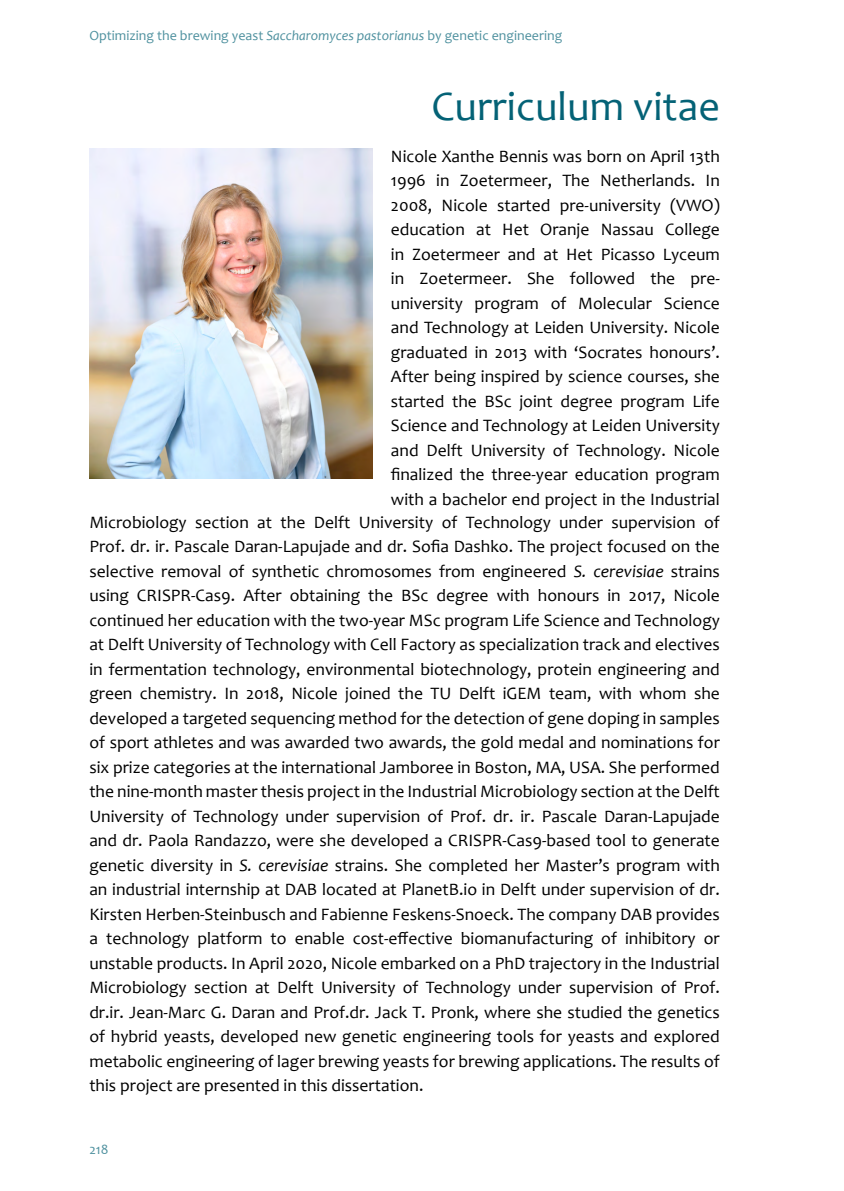
<style>
.page{position:relative;width:844px;height:1191px;background:#fff}
.page>*{position:absolute;margin:0;border:0;box-sizing:border-box;transform-origin:0 0}
.t1{font:42px "Candara";color:#046276}
.t2{font:17.5px/24.5px "Candara";color:#000;text-align:justify}
.t3{font:14px "Candara";color:#4f919f}
.s1{font-style:italic}
</style>
<div class="page">
<img style="left:89px;top:149px;width:283px;height:330px">
<p class="t3" style="left:89px;top:27px;width:474px">Optimizing the brewing yeast <span class="s1">Saccharomyces pastorianus</span> by genetic engineering</p>
<h1 class="t1" style="left:431px;top:80px;width:290px">Curriculum vitae</h1>
<p class="t2" style="left:391px;top:143px;width:330px">Nicole Xanthe Bennis was born on April 13th 1996 in Zoetermeer, The Netherlands. In 2008, Nicole started pre-university (VWO) education at Het Oranje Nassau College in Zoetermeer and at Het Picasso Lyceum in Zoetermeer. She followed the pre&shy;university program of Molecular Science and Technology at Leiden University. Nicole graduated in 2013 with ‘Socrates honours’.<br>After being inspired by science courses, she started the BSc joint degree program Life Science and Technology at Leiden University and Delft University of Technology. Nicole finalized the three-year education program with a bachelor end project in the Industrial</p>
<p class="t2" style="left:89px;top:509px;width:632px">Microbiology section at the Delft University of Technology under supervision of Prof. dr. ir. Pascale Daran-Lapujade and dr. Sofia Dashko. The project focused on the selective removal of synthetic chromosomes from engineered <span class="s1">S. cerevisiae</span> strains using CRISPR-Cas9. After obtaining the BSc degree with honours in 2017, Nicole continued her education with the two-year MSc program Life Science and Technology at Delft University of Technology with Cell Factory as specialization track and electives in fermentation technology, environmental biotechnology, protein engineering and green chemistry. In 2018, Nicole joined the TU Delft iGEM team, with whom she developed a targeted sequencing method for the detection of gene doping in samples of sport athletes and was awarded two awards, the gold medal and nominations for six prize categories at the international Jamboree in Boston, MA, USA. She performed the nine-month master thesis project in the Industrial Microbiology section at the Delft University of Technology under supervision of Prof. dr. ir. Pascale Daran-Lapujade and dr. Paola Randazzo, were she developed a CRISPR-Cas9-based tool to generate genetic diversity in <span class="s1">S. cerevisiae</span> strains. She completed her Master’s program with an industrial internship at DAB located at PlanetB.io in Delft under supervision of dr.<br>Kirsten Herben-Steinbusch and Fabienne Feskens-Snoeck. The company DAB provides a technology platform to enable cost-effective biomanufacturing of inhibitory or unstable products. In April 2020, Nicole embarked on a PhD trajectory in the Industrial Microbiology section at Delft University of Technology under supervision of Prof. dr.ir. Jean-Marc G. Daran and Prof.dr. Jack T. Pronk, where she studied the genetics of hybrid yeasts, developed new genetic engineering tools for yeasts and explored metabolic engineering of lager brewing yeasts for brewing applications. The results of this project are presented in this dissertation.</p>
<p class="t3" style="left:89px;top:1141px;width:21px">218</p>
</div>
